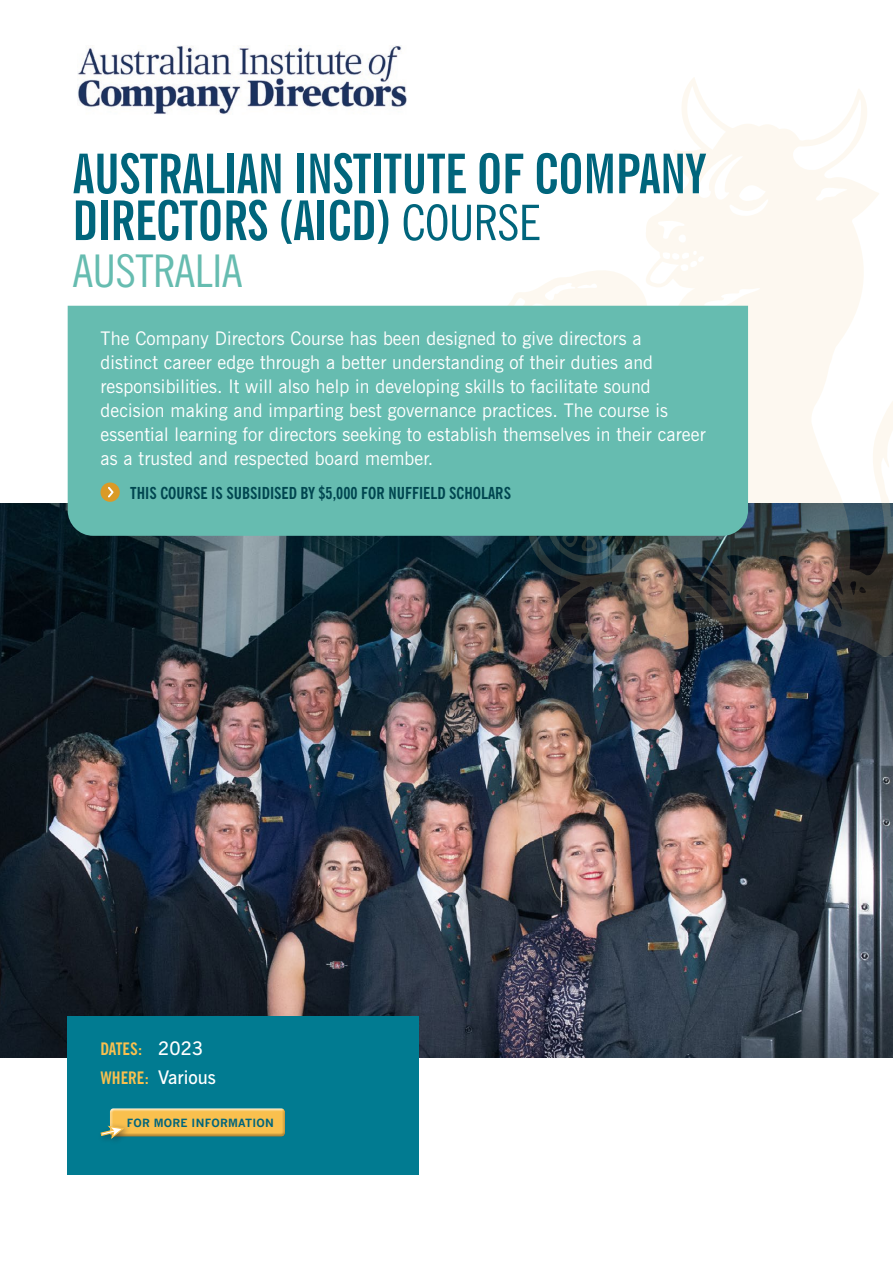
<style>
.page{position:relative;width:893px;height:1263px;background:#fff}
.page>*{position:absolute;margin:0;border:0;box-sizing:border-box;transform-origin:0 0}
.t1{font:700 extra-condensed 54.75px/46.8px "News Gothic BT";letter-spacing:-.01em;color:#00657c;scale:1.05 1}
.t2{font:condensed 45px "News Gothic BT";letter-spacing:-.01em;color:#66bcb0;scale:1.05 1}
.t3{font:18.75px/24px "News Gothic BT";letter-spacing:.01em;color:#fff}
.t4{font:600 18.75px "News Gothic BT";color:#fff}
.t5{font:700 condensed 17.25px "News Gothic BT";letter-spacing:-.01em;color:#f9c04e}
.t6{font:700 condensed 16.5px "News Gothic BT";color:#004650}
.t7{font:700 11.1px "News Gothic";letter-spacing:.02em;color:#00657c}
.s1{font-weight:400;font-stretch:condensed;font-size:48.9px}
.s2{font-weight:600;font-stretch:normal;font-size:18.75px;color:#fff}
.s3{font-weight:700;font-stretch:condensed;font-size:17.25px;color:#f9c04e}
</style>
<div class="page">
<img style="left:0;top:503px;width:893px;height:554px">
<svg style="left:487px;top:78px;width:406px;height:587px"></svg>
<div style="left:68px;top:306px;width:680px;height:230px;background:#66bcb0"></div>
<div style="left:68px;top:1016px;width:351px;height:159px;background:#017b91"></div>
<div style="left:101px;top:482px;width:19px;height:20px;background:#da9a26;border-radius:50%"></div>
<svg style="left:108px;top:487px;width:6px;height:11px"></svg>
<div style="left:110px;top:1108px;width:177px;height:30px;background:#231f20;opacity:.32"></div>
<div style="left:97px;top:1122px;width:34px;height:24px;background:#231f20;opacity:.49"></div>
<svg style="left:100px;top:1125px;width:26px;height:16px"></svg>
<img style="left:78px;top:46px;width:329px;height:68px">
<h1 class="t1" style="left:72px;top:150px;width:605px">AUSTRALIAN INSTITUTE OF COMPANY<br>DIRECTORS (AICD) <span class="s1">COURSE</span></h1>
<h2 class="t2" style="left:72px;top:243px;width:164px">AUSTRALIA</h2>
<p class="t3" style="left:100px;top:326px;width:607px">The Company Directors Course has been designed to give directors a<br>distinct career edge through a better understanding of their duties and responsibilities. It will also help in developing skills to facilitate sound decision making and imparting best governance practices. The course is essential learning for directors seeking to establish themselves in their career as a trusted and respected board member.</p>
<p class="t6" style="left:130px;top:483px;width:382px">THIS COURSE IS SUBSIDISED BY $5,000 FOR NUFFIELD SCHOLARS</p>
<p class="t5" style="left:100px;top:1038px;width:104px">DATES: <span class="s2">2023</span></p>
<p class="t4" style="left:100px;top:1066px;width:117px"><span class="s3">WHERE:</span> Various</p>
<p class="t7" style="left:127px;top:1116px;width:148px">FOR MORE INFORMATION</p>
</div>
